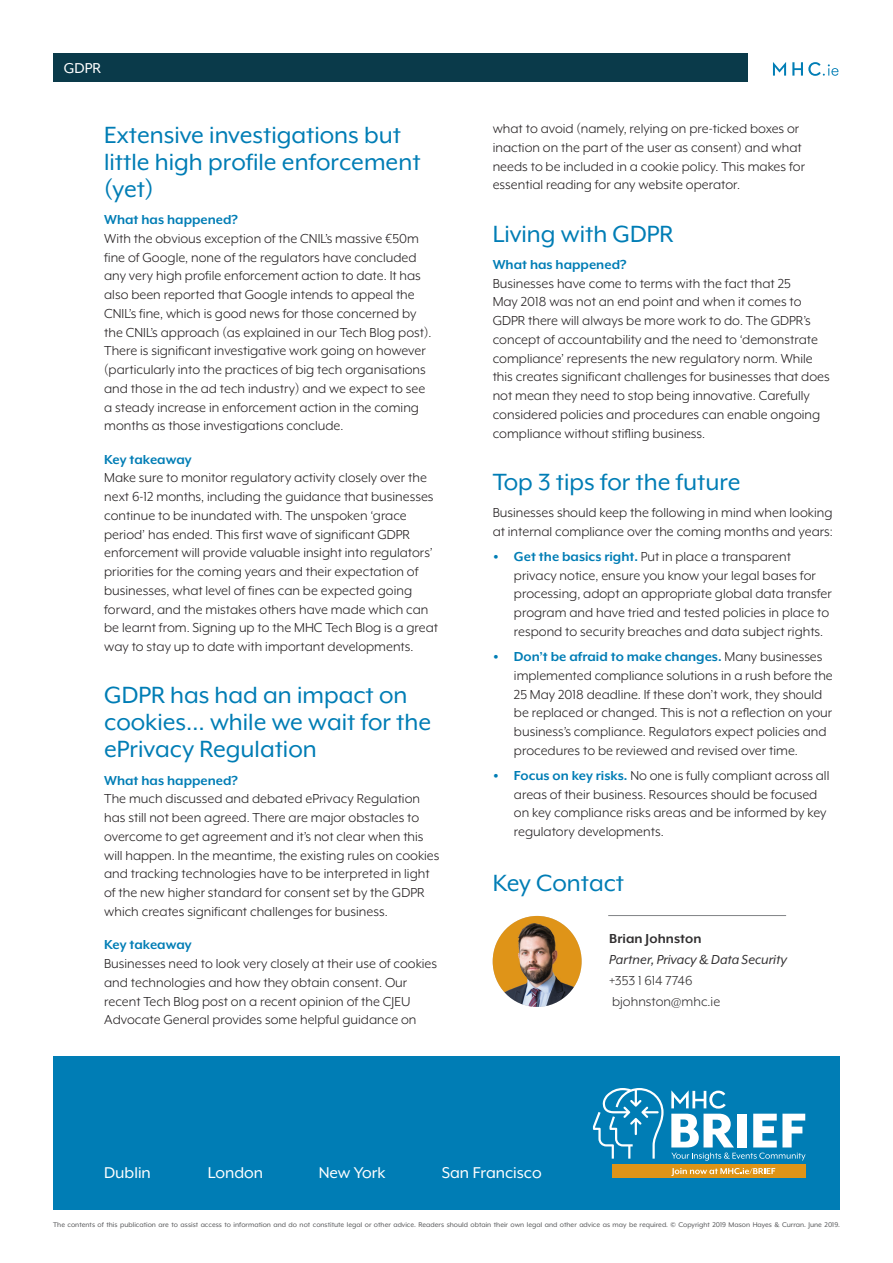
<style>
.page{position:relative;width:893px;height:1263px;background:#fff}
.page>*{position:absolute;margin:0;border:0;box-sizing:border-box;transform-origin:0 0}
.MHC_Sub_Head{font:27px/27px "Mr Eaves XL Mod OT";color:#007db5}
.MHC_Footer_Cities{font:18px "Mr Eaves XL Mod OT";color:#fff}
.MHC_Header_Title{font:16.5px "Mr Eaves XL Mod OT";color:#fff}
.MHC_Body{font:15px/18.8px "Mr Eaves XL Mod OT";color:#231f20}
.MHC_Partner_Text{font:italic 15px "Mr Eaves XL Mod OT";letter-spacing:.005em;color:#312f30}
.MHC_Partner_Text-2{font:15px "Mr Eaves XL Mod OT";color:#312f30}
.MHC_Partner_Text-3{font:700 15px "Mr Eaves XL Mod OT";letter-spacing:.005em;color:#312f30}
.MHC_Disclaimer{font:7.8px "Mr Eaves XL Mod OT";color:#57585a}
.s1{font-weight:700;color:#007db5}
.s2{font-size:28.5px;color:#007db5}
</style>
<div class="page">
<div style="left:53px;top:53px;width:694px;height:29px;background:#0a3a4a"></div>
<svg style="left:773px;top:62px;width:65px;height:14px"></svg>
<img style="left:493px;top:916px;width:89px;height:91px">
<hr style="left:608px;top:915px;width:178px;height:1px;background:#808285">
<div style="left:53px;top:1057px;width:787px;height:153px;background:#007db5"></div>
<svg style="left:593px;top:1088px;width:71px;height:70px"></svg>
<svg style="left:671px;top:1090px;width:55px;height:18px"></svg>
<svg style="left:671px;top:1114px;width:134px;height:47px"></svg>
<div style="left:612px;top:1164px;width:193px;height:14px;background:#de9418"></div>
<svg style="left:671px;top:1168px;width:104px;height:8px"></svg>
<p class="MHC_Header_Title" style="left:64px;top:60px;width:39px">GDPR</p>
<p class="MHC_Sub_Head" style="left:104px;top:121px;width:318px">Extensive investigations but little high profile enforcement (yet)</p>
<p class="MHC_Body" style="left:104px;top:210px;width:329px"><span class="s1">What has happened?<br></span>With the obvious exception of the CNIL’s massive €50m fine of Google, none of the regulators have concluded any very high profile enforcement action to date. It has also been reported that Google intends to appeal the CNIL’s fine, which is good news for those concerned by the CNIL’s approach (as explained in our Tech Blog post).<br>There is significant investigative work going on however (particularly into the practices of big tech organisations and those in the ad tech industry) and we expect to see a steady increase in enforcement action in the coming months as those investigations conclude.</p>
<p class="MHC_Body" style="left:104px;top:450px;width:335px"><span class="s1">Key takeaway<br></span>Make sure to monitor regulatory activity closely over the next 6-12 months, including the guidance that businesses continue to be inundated with. The unspoken ‘grace period’ has ended. This first wave of significant GDPR enforcement will provide valuable insight into regulators’ priorities for the coming years and their expectation of businesses, what level of fines can be expected going forward, and the mistakes others have made which can be learnt from. Signing up to the MHC Tech Blog is a great way to stay up to date with important developments.</p>
<p class="MHC_Sub_Head" style="left:104px;top:682px;width:329px">GDPR has had an impact on cookies… while we wait for the ePrivacy Regulation</p>
<p class="MHC_Body" style="left:104px;top:771px;width:337px"><span class="s1">What has happened?<br></span>The much discussed and debated ePrivacy Regulation has still not been agreed. There are major obstacles to overcome to get agreement and it’s not clear when this will happen. In the meantime, the existing rules on cookies and tracking technologies have to be interpreted in light of the new higher standard for consent set by the GDPR which creates significant challenges for business.</p>
<p class="MHC_Body" style="left:104px;top:935px;width:334px"><span class="s1">Key takeaway<br></span>Businesses need to look very closely at their use of cookies and technologies and how they obtain consent. Our recent Tech Blog post on a recent opinion of the CJEU Advocate General provides some helpful guidance on</p>
<p class="MHC_Body" style="left:493px;top:119px;width:314px">what to avoid (namely, relying on pre-ticked boxes or inaction on the part of the user as consent) and what needs to be included in a cookie policy. This makes for essential reading for any website operator.</p>
<p class="MHC_Sub_Head" style="left:493px;top:220px;width:182px">Living with GDPR</p>
<p class="MHC_Body" style="left:493px;top:255px;width:339px"><span class="s1">What has happened?<br></span>Businesses have come to terms with the fact that 25<br>May 2018 was not an end point and when it comes to GDPR there will always be more work to do. The GDPR’s concept of accountability and the need to ‘demonstrate compliance’ represents the new regulatory norm. While this creates significant challenges for businesses that does not mean they need to stop being innovative. Carefully considered policies and procedures can enable ongoing compliance without stifling business.</p>
<p class="MHC_Sub_Head" style="left:493px;top:468px;width:250px">Top 3 tips for the future</p>
<p class="MHC_Body" style="left:493px;top:503px;width:342px">Businesses should keep the following in mind when looking at internal compliance over the coming months and years:</p>
<p class="MHC_Body" style="left:514px;top:547px;width:319px;text-indent:-21px"><span class="s2">•</span> <span class="s1">Get the basics right.</span> Put in place a transparent privacy notice, ensure you know your legal bases for processing, adopt an appropriate global data transfer program and have tried and tested policies in place to respond to security breaches and data subject rights.</p>
<p class="MHC_Body" style="left:514px;top:647px;width:320px;text-indent:-21px"><span class="s2">•</span> <span class="s1">Don’t be afraid to make changes.</span> Many businesses implemented compliance solutions in a rush before the 25 May 2018 deadline. If these don’t work, they should be replaced or changed. This is not a reflection on your business’s compliance. Regulators expect policies and procedures to be reviewed and revised over time.</p>
<p class="MHC_Body" style="left:514px;top:766px;width:317px;text-indent:-21px"><span class="s2">•</span> <span class="s1">Focus on key risks.</span> No one is fully compliant across all areas of their business. Resources should be focused on key compliance risks areas and be informed by key regulatory developments.</p>
<p class="MHC_Sub_Head" style="left:493px;top:869px;width:133px">Key Contact</p>
<p class="MHC_Partner_Text-3" style="left:609px;top:931px;width:94px">Brian Johnston</p>
<p class="MHC_Partner_Text" style="left:609px;top:952px;width:179px">Partner, Privacy &amp; Data Security</p>
<p class="MHC_Partner_Text-2" style="left:609px;top:973px;width:85px">+353 1 614 7746</p>
<p class="MHC_Partner_Text-2" style="left:612px;top:994px;width:110px">bjohnston@mhc.ie</p>
<p class="MHC_Footer_Cities" style="left:104px;top:1164px;width:48px">Dublin</p>
<p class="MHC_Footer_Cities" style="left:208px;top:1164px;width:57px">London</p>
<p class="MHC_Footer_Cities" style="left:319px;top:1164px;width:68px">New York</p>
<p class="MHC_Footer_Cities" style="left:442px;top:1164px;width:101px">San Francisco</p>
<p class="MHC_Disclaimer" style="left:53px;top:1220px;width:788px">The contents of this publication are to assist access to information and do not constitute legal or other advice. Readers should obtain their own legal and other advice as may be required. © Copyright 2019 Mason Hayes &amp; Curran. June 2019.</p>
</div>
